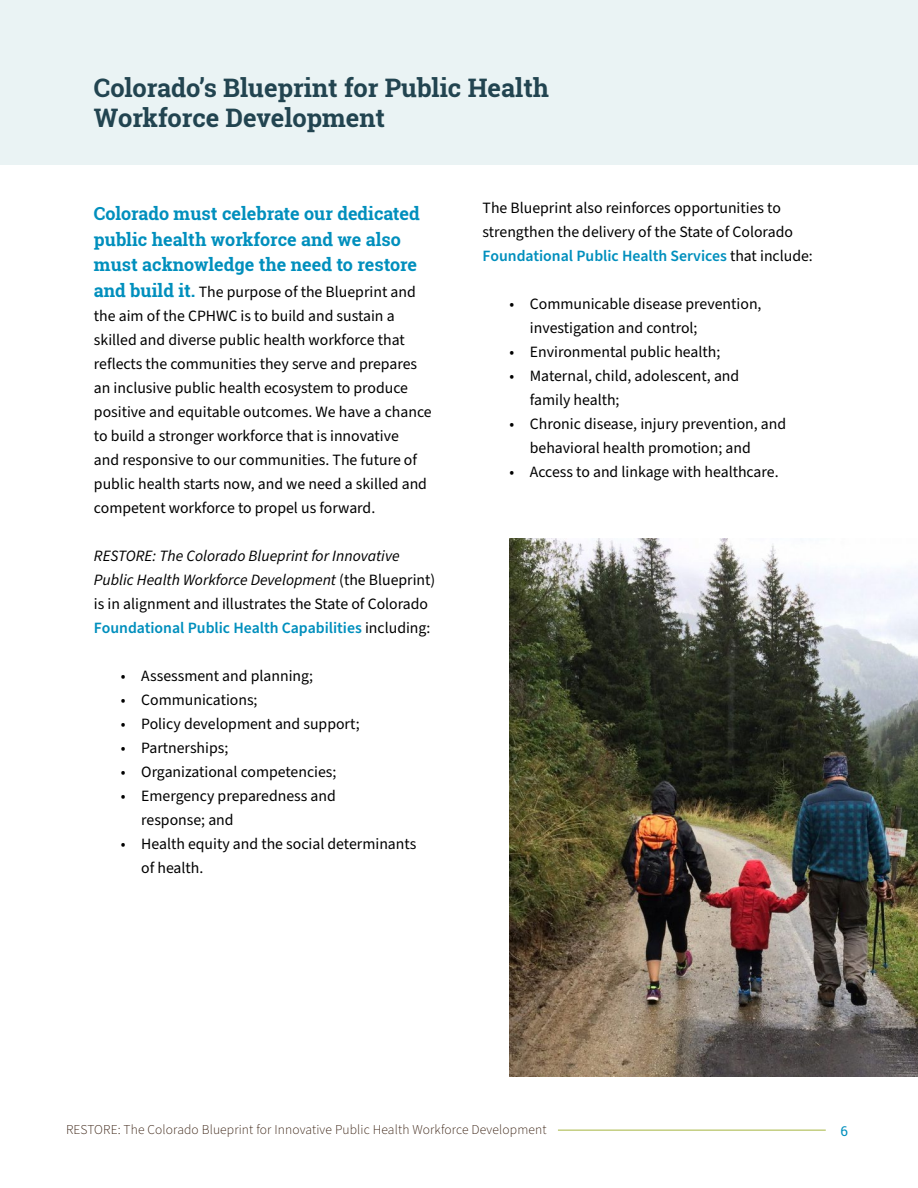
<style>
.page{position:relative;width:918px;height:1188px;background:#fff}
.page>*{position:absolute;margin:0;border:0;box-sizing:border-box;transform-origin:0 0}
.t1{font:700 25.5px/30.6px "Roboto Slab";color:#224450}
.t2{font:700 18px/25.5px "Roboto Slab";color:#008fbd}
.t3{font:15.75px/24px "Source Sans Pro";color:#000}
.t4{font:italic 15.75px/24px "Source Sans Pro";color:#000}
.t5{font:300 13.5px "Source Sans Pro";letter-spacing:.01em;color:#3b2314}
.t6{font:13.5px "Roboto Slab";color:#008fbd}
.s1{font-family:"Roboto Slab";font-weight:700;font-size:18px;color:#008fbd}
.s2{font-style:normal}
.s3{font-weight:600;font-style:normal;color:#008fbd}
.s4{font-weight:600;color:#008fbd}
</style>
<div class="page">
<div style="left:0;top:0;width:918px;height:165px;background:#eaf3f4"></div>
<img style="left:509px;top:539px;width:409px;height:538px">
<hr style="left:558px;top:1130px;width:268px;height:1px;background:#a6b640">
<h1 class="t1" style="left:94px;top:72px;width:457px">Colorado’s Blueprint for Public Health<br>Workforce Development</h1>
<p class="t2" style="left:94px;top:201px;width:327px">Colorado must celebrate our dedicated public health workforce and we also must acknowledge the need to restore</p>
<p class="t3" style="left:94px;top:280px;width:339px"><span class="s1">and build it.</span> The purpose of the Blueprint and the aim of the CPHWC is to build and sustain a skilled and diverse public health workforce that reflects the communities they serve and prepares an inclusive public health ecosystem to produce positive and equitable outcomes. We have a chance to build a stronger workforce that is innovative<br>and responsive to our communities. The future of public health starts now, and we need a skilled and competent workforce to propel us forward.</p>
<p class="t4" style="left:94px;top:544px;width:343px">RESTORE: The Colorado Blueprint for Innovative Public Health Workforce Development <span class="s2">(the Blueprint) is in alignment and illustrates the State of Colorado </span><span class="s3">Foundational Public Health Capabilities</span> <span class="s2">including:</span></p>
<p class="t3" style="left:121px;top:664px;width:194px">• Assessment and planning;</p>
<p class="t3" style="left:121px;top:688px;width:138px">• Communications;</p>
<p class="t3" style="left:121px;top:712px;width:240px">• Policy development and support;</p>
<p class="t3" style="left:121px;top:736px;width:109px">• Partnerships;</p>
<p class="t3" style="left:121px;top:760px;width:217px">• Organizational competencies;</p>
<p class="t3" style="left:141px;top:784px;width:196px;text-indent:-20px">• Emergency preparedness and response; and</p>
<p class="t3" style="left:141px;top:832px;width:277px;text-indent:-20px">• Health equity and the social determinants of health.</p>
<p class="t3" style="left:483px;top:196px;width:332px">The Blueprint also reinforces opportunities to strengthen the delivery of the State of Colorado<br><span class="s4">Foundational Public Health Services</span> that include:</p>
<p class="t3" style="left:530px;top:292px;width:233px;text-indent:-20px">• Communicable disease prevention, investigation and control;</p>
<p class="t3" style="left:510px;top:340px;width:212px">• Environmental public health;</p>
<p class="t3" style="left:530px;top:364px;width:211px;text-indent:-20px">• Maternal, child, adolescent, and family health;</p>
<p class="t3" style="left:530px;top:412px;width:258px;text-indent:-20px">• Chronic disease, injury prevention, and behavioral health promotion; and</p>
<p class="t3" style="left:510px;top:460px;width:271px">• Access to and linkage with healthcare.</p>
<p class="t5" style="left:66px;top:1120px;width:482px">RESTORE: The Colorado Blueprint for Innovative Public Health Workforce Development</p>
<p class="t6" style="left:840px;top:1121px;width:9px">6</p>
</div>
